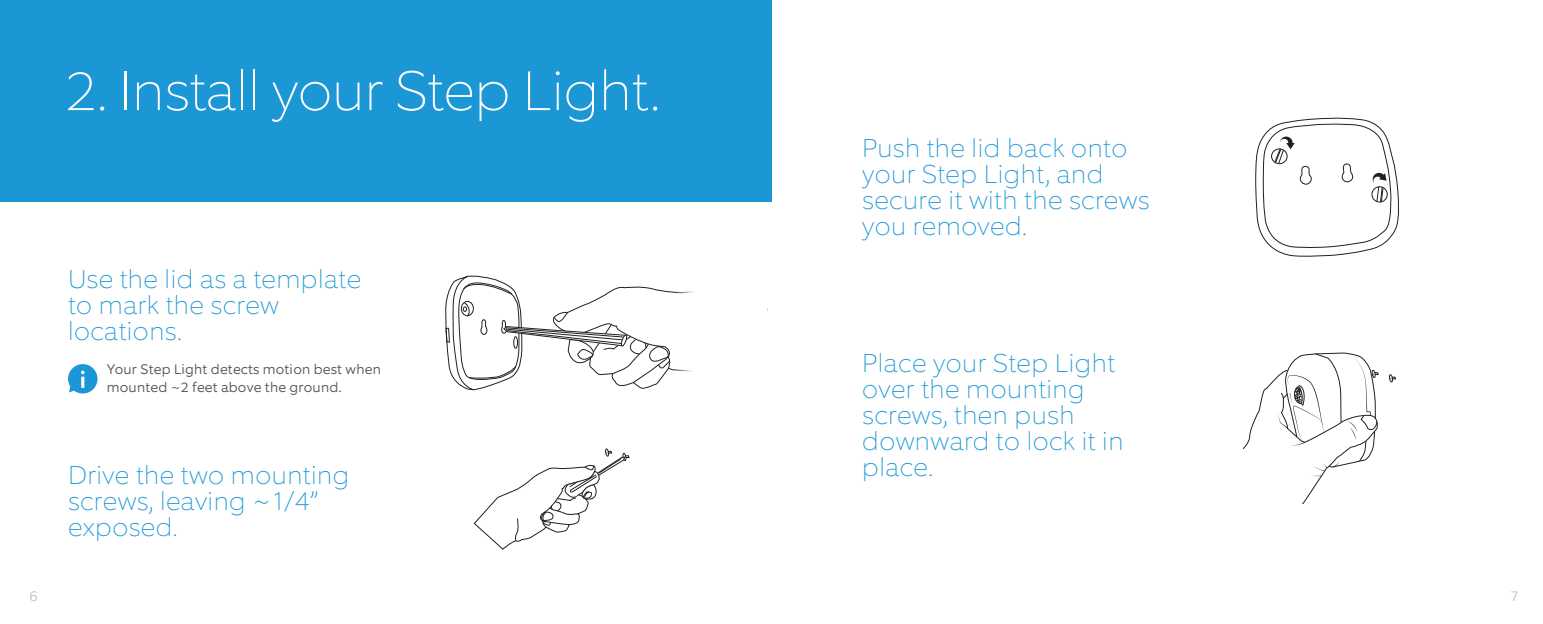
<style>
.page{position:relative;width:1543px;height:624px;background:#fff}
.page>*{position:absolute;margin:0;border:0;box-sizing:border-box;transform-origin:0 0}
.t1{font:100 56px "Equip";color:#fff}
.t2{font:100 26px/26px "Equip";letter-spacing:.02em;color:#1c97d5}
.t3{font:300 14px/18px "Equip";letter-spacing:.01em;color:#54555a}
.t4{font:100 14px "Equip";color:#939598}
</style>
<div class="page">
<div style="left:0;top:0;width:771px;height:201px;background:#1c97d5"></div>
<svg style="left:473px;top:448px;width:156px;height:102px"></svg>
<svg style="left:1389px;top:374px;width:6px;height:8px"></svg>
<svg style="left:1243px;top:353px;width:136px;height:150px"></svg>
<svg style="left:445px;top:275px;width:249px;height:115px"></svg>
<svg style="left:1255px;top:117px;width:144px;height:140px"></svg>
<svg style="left:68px;top:364px;width:29px;height:29px"></svg>
<h1 class="t1" style="left:65px;top:55px;width:595px">2. Install your Step Light.</h1>
<p class="t2" style="left:68px;top:266px;width:294px">Use the lid as a template to mark the screw locations.</p>
<p class="t3" style="left:107px;top:360px;width:276px">Your Step Light detects motion best when mounted ~2 feet above the ground.</p>
<p class="t2" style="left:68px;top:461px;width:283px">Drive the two mounting screws, leaving ~1/4” exposed.</p>
<p class="t2" style="left:862px;top:135px;width:288px">Push the lid back onto your Step Light, and secure it with the screws you removed.</p>
<p class="t2" style="left:862px;top:350px;width:263px">Place your Step Light over the mounting screws, then push downward to lock it in place.</p>
<p class="t4" style="left:29px;top:587px;width:9px">6</p>
<p class="t4" style="left:1510px;top:587px;width:9px">7</p>
</div>
